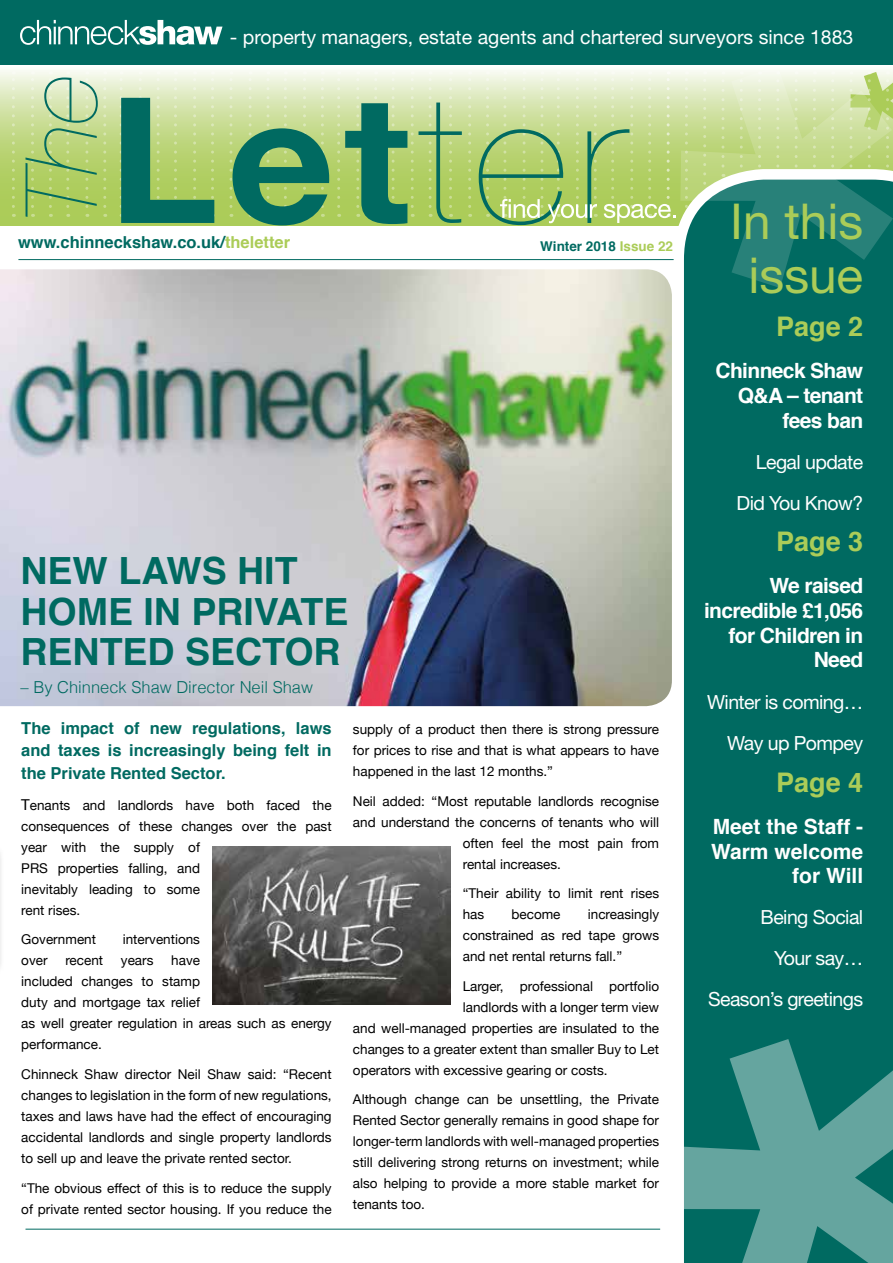
<style>
.page{position:relative;width:893px;height:1263px;background:#fff}
.page>*{position:absolute;margin:0;border:0;box-sizing:border-box;transform-origin:0 0}
.t1{font:49.5px/54px "Helvetica Neue";color:#abcc58;text-align:center}
.t2{font:700 37.5px/40.5px "Helvetica";color:#006a61}
.t3{font:700 27px "Helvetica";color:#abcc58}
.t4{font:700 21px/24.8px "Helvetica";letter-spacing:-.03em;color:#fff;text-align:right}
.t5{font:700 21px/24.8px "Helvetica";color:#fff;text-align:right}
.t6{font:19.5px/41px "Helvetica Neue";letter-spacing:-.03em;color:#fff;text-align:right}
.t7{font:19.5px "Helvetica Neue";color:#fff}
.t8{font:700 16.5px/22.5px "Helvetica";color:#006a61;text-align:justify}
.t9{font:300 16.5px "Helvetica";color:#006a61}
.t10{font:13.5px/21px "Helvetica Neue";color:#000}
.t11{font:700 13.5px "Helvetica";color:#006a61}
.s1{color:#abcc58}
.s2{font-size:15px}
</style>
<div class="page">
<div style="left:0;top:0;width:893px;height:65px;background:#006a61"></div>
<svg style="left:0;top:70px;width:680px;height:155px;background:#e2ecc7"></svg>
<svg style="left:120px;top:71px;width:3px;height:135px"></svg>
<svg style="left:139px;top:71px;width:3px;height:27px"></svg>
<svg style="left:157px;top:71px;width:3px;height:27px"></svg>
<svg style="left:174px;top:71px;width:3px;height:27px"></svg>
<svg style="left:193px;top:71px;width:3px;height:27px"></svg>
<svg style="left:211px;top:71px;width:3px;height:27px"></svg>
<svg style="left:229px;top:71px;width:3px;height:27px"></svg>
<svg style="left:249px;top:71px;width:3px;height:27px"></svg>
<svg style="left:266px;top:71px;width:3px;height:27px"></svg>
<svg style="left:284px;top:71px;width:3px;height:27px"></svg>
<svg style="left:303px;top:71px;width:3px;height:27px"></svg>
<svg style="left:321px;top:71px;width:3px;height:27px"></svg>
<svg style="left:337px;top:71px;width:3px;height:27px"></svg>
<svg style="left:356px;top:71px;width:3px;height:27px"></svg>
<svg style="left:374px;top:71px;width:3px;height:27px"></svg>
<svg style="left:392px;top:71px;width:3px;height:27px"></svg>
<svg style="left:411px;top:71px;width:3px;height:27px"></svg>
<svg style="left:429px;top:71px;width:3px;height:27px"></svg>
<svg style="left:449px;top:71px;width:3px;height:27px"></svg>
<svg style="left:468px;top:71px;width:3px;height:27px"></svg>
<svg style="left:486px;top:71px;width:3px;height:27px"></svg>
<div style="left:673px;top:169px;width:220px;height:870px;background:#006a61"></div>
<svg style="left:20px;top:20px;width:203px;height:25px"></svg>
<hr style="left:18px;top:259px;width:656px;height:1px;background:#006a61">
<hr style="left:26px;top:1229px;width:634px;height:1px;background:#006a61">
<svg style="left:684px;top:1039px;width:209px;height:224px;background:#3b8c85"></svg>
<svg style="left:0;top:71px;width:106px;height:636px"></svg>
<svg style="left:121px;top:98px;width:508px;height:127px;background:#7eb273"></svg>
<svg style="left:500px;top:71px;width:97px;height:152px;background:#b8d38e"></svg>
<img style="left:0;top:269px;width:672px;height:437px">
<svg style="left:680px;top:70px;width:213px;height:218px;background:#6da88c"></svg>
<svg style="left:604px;top:71px;width:72px;height:152px;background:#c5da8f"></svg>
<svg style="left:685px;top:71px;width:3px;height:135px"></svg>
<svg style="left:703px;top:71px;width:3px;height:112px"></svg>
<svg style="left:721px;top:71px;width:3px;height:95px"></svg>
<svg style="left:740px;top:71px;width:3px;height:95px"></svg>
<svg style="left:758px;top:71px;width:3px;height:95px"></svg>
<svg style="left:776px;top:71px;width:3px;height:95px"></svg>
<svg style="left:795px;top:71px;width:3px;height:95px"></svg>
<svg style="left:813px;top:71px;width:3px;height:95px"></svg>
<svg style="left:831px;top:71px;width:3px;height:95px"></svg>
<svg style="left:849px;top:71px;width:44px;height:95px;background:#c6db8e"></svg>
<img style="left:213px;top:846px;width:237px;height:158px">
<hr style="left:0;top:844px;width:4px;height:132px;background:#fbfbfb">
<h3 class="t7" style="left:230px;top:25px;width:625px">- property managers, estate agents and chartered surveyors since 1883</h3>
<p class="t8" style="left:18px;top:230px;width:274px">www.chinneckshaw.co.uk/<span class="s1">theletter</span></p>
<p class="t11" style="left:540px;top:234px;width:134px">Winter 2018 <span class="s1">Issue 22</span></p>
<h2 class="t2" style="left:21px;top:549px;width:329px">NEW LAWS HIT<br>HOME IN PRIVATE<br>RENTED SECTOR</h2>
<p class="t9" style="left:21px;top:673px;width:294px">– By Chinneck Shaw Director Neil Shaw</p>
<p class="t8" style="left:21px;top:716px;width:312px">The impact of new regulations, laws and taxes is increasingly being felt in the Private Rented Sector.</p>
<p class="t10" style="left:21px;top:794px;width:312px"><span class="s2">T</span>enants and landlords have both faced the consequences of these changes over the past year with the supply of<br>PRS properties falling, and<br>inevitably leading to some<br>rent rises.</p>
<p class="t10" style="left:21px;top:929px;width:76px">Government</p>
<p class="t10" style="left:123px;top:929px;width:79px">interventions</p>
<p class="t10" style="left:21px;top:950px;width:28px">over</p>
<p class="t10" style="left:65px;top:950px;width:39px">recent</p>
<p class="t10" style="left:121px;top:950px;width:34px">years</p>
<p class="t10" style="left:21px;top:950px;width:312px;text-indent:150px">have<br>included changes to stamp<br>duty and mortgage tax relief<br>as well greater regulation in areas such as energy performance.</p>
<p class="t10" style="left:21px;top:1063px;width:312px;text-align:justify">Chinneck Shaw director Neil Shaw said: “Recent changes to legislation in the form of new regulations, taxes and laws have had the effect of encouraging accidental landlords and single property landlords to sell up and leave the private rented sector.</p>
<p class="t10" style="left:21px;top:1177px;width:312px">“The obvious effect of this is to reduce the supply of private rented sector housing. If you reduce the</p>
<p class="t10" style="left:353px;top:719px;width:308px;text-align:justify">supply of a product then there is strong pressure for prices to rise and that is what appears to have happened in the last 12 months.”</p>
<p class="t10" style="left:353px;top:790px;width:308px">Neil added: “Most reputable landlords recognise</p>
<p class="t10" style="left:353px;top:811px;width:308px">and understand the concerns of tenants who will</p>
<p class="t10" style="left:463px;top:832px;width:198px">often feel the most pain from</p>
<p class="t10" style="left:463px;top:853px;width:100px">rental increases.</p>
<p class="t10" style="left:463px;top:883px;width:198px">“Their ability to limit rent rises has</p>
<p class="t10" style="left:463px;top:904px;width:198px;text-align:justify;text-indent:125px">increasingly constrained as red tape grows and net rental returns fall.”</p>
<p class="t10" style="left:463px;top:975px;width:198px">Larger, professional portfolio</p>
<p class="t10" style="left:463px;top:996px;width:198px">landlords with a longer term view</p>
<p class="t10" style="left:353px;top:1017px;width:308px">and well-managed properties are insulated to the</p>
<p class="t10" style="left:353px;top:1038px;width:308px">changes to a greater extent than smaller Buy to Let</p>
<p class="t10" style="left:353px;top:1059px;width:256px">operators with excessive gearing or costs.</p>
<p class="t10" style="left:353px;top:1089px;width:308px;text-align:justify">Although change can be unsettling, the Private Rented Sector generally remains in good shape for longer-term landlords with well-managed properties still delivering strong returns on investment; while also helping to provide a more stable market for tenants too.</p>
<p class="t10" style="left:512px;top:904px;width:51px">become</p>
<h1 class="t1" style="left:730px;top:194px;width:134px">In this issue</h1>
<h3 class="t3" style="left:776px;top:302px;width:89px">Page 2</h3>
<h3 class="t4" style="left:716px;top:357px;width:149px">Chinneck Shaw<br>Q&amp;A – tenant fees ban</h3>
<h3 class="t6" style="left:737px;top:441px;width:128px">Legal update<br>Did You Know?</h3>
<h3 class="t3" style="left:776px;top:518px;width:89px">Page 3</h3>
<h3 class="t4" style="left:704px;top:572px;width:161px">We raised incredible £1,056 for Children in<br>Need</h3>
<h3 class="t6" style="left:707px;top:681px;width:158px">Winter is coming…<br>Way up Pompey</h3>
<h3 class="t3" style="left:776px;top:758px;width:89px">Page 4</h3>
<h3 class="t5" style="left:711px;top:813px;width:154px">Meet the Staff -<br>Warm welcome for Will</h3>
<h3 class="t6" style="left:708px;top:896px;width:157px">Being Social<br>Your say…<br>Season’s greetings</h3>
</div>
